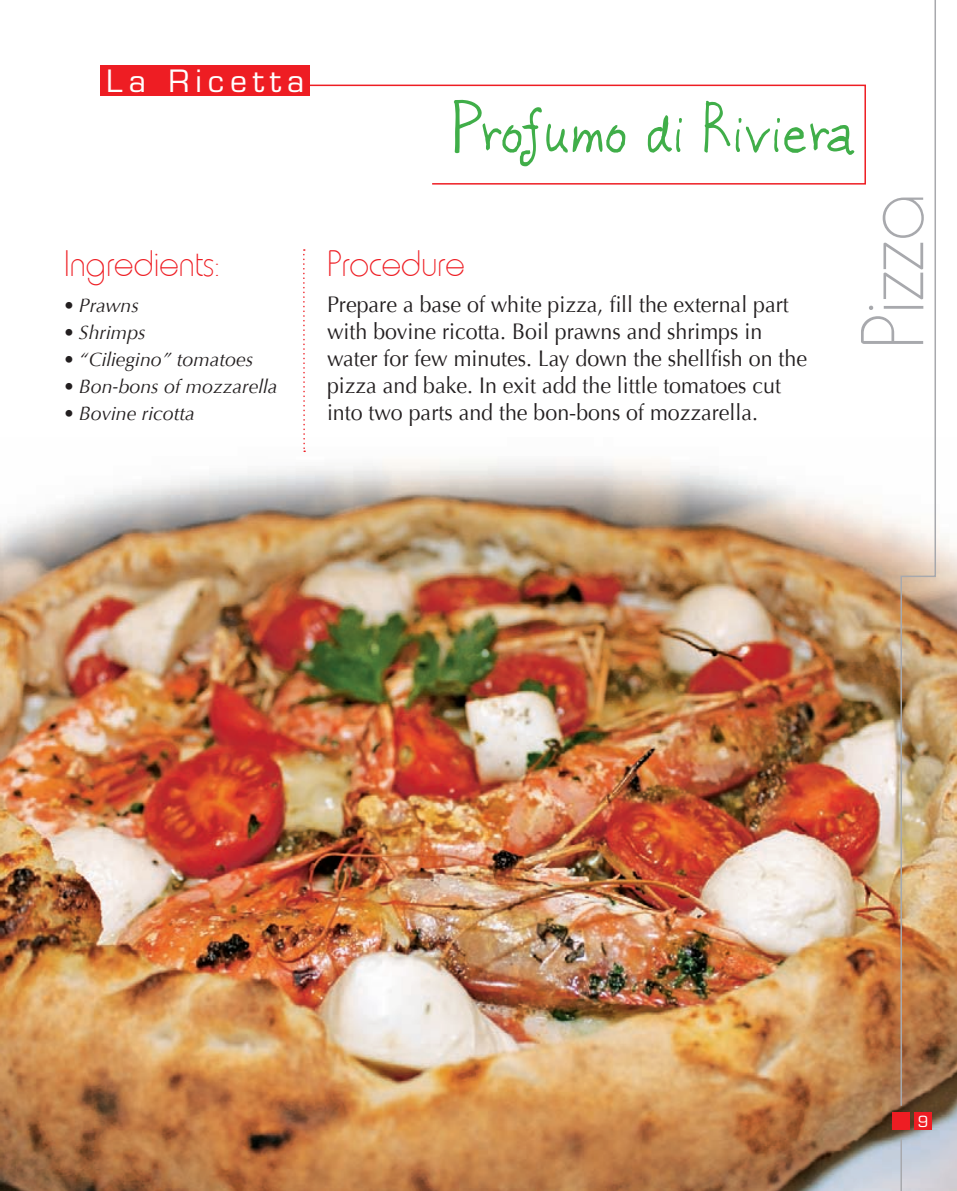
<style>
.page{position:relative;width:957px;height:1191px;background:#fff}
.page>*{position:absolute;margin:0;border:0;box-sizing:border-box;transform-origin:0 0}
.t1{font:100 90px "Hammer";color:#a8a9ad}
.t2{font:60px "juleswriting";color:#40ae49}
.t3{font:100 37.5px "Hammer";color:#ee1d23}
.t4{font:30px "Eurostile";letter-spacing:.2em;color:#fff}
.t5{font:22.5px/27px "Optima";color:#231f20;scale:.95 1}
.t6{font:italic 19.5px "Optima";color:#231f20}
.t7{font:15px "Eurostile";color:#fff}
</style>
<div class="page">
<img style="left:0;top:450px;width:957px;height:741px">
<div style="left:893px;top:1112px;width:17px;height:17px;background:#ee1d23"></div>
<div style="left:914px;top:1112px;width:17px;height:17px;background:#ee1d23"></div>
<hr style="left:900px;top:1137px;width:2px;height:54px;background:#a8a9ad">
<img style="left:899px;top:0;width:37px;height:1107px">
<svg style="left:265px;top:84px;width:601px;height:101px"></svg>
<div style="left:100px;top:65px;width:210px;height:30px;background:#ee1d23"></div>
<svg style="left:303px;top:249px;width:2px;height:203px"></svg>
<h3 class="t4" style="left:106px;top:70px;width:200px">La Ricetta</h3>
<h3 class="t3" style="left:64px;top:242px;width:157px">Ingredients:</h3>
<p class="t6" style="left:64px;top:293px;width:77px">• Prawns</p>
<p class="t6" style="left:64px;top:320px;width:83px">• Shrimps</p>
<p class="t6" style="left:64px;top:348px;width:191px">• “Ciliegino” tomatoes</p>
<p class="t6" style="left:64px;top:375px;width:215px">• Bon-bons of mozzarella</p>
<p class="t6" style="left:64px;top:402px;width:133px">• Bovine ricotta</p>
<h2 class="t2" style="left:451px;top:115px;width:407px">Profumo di Riviera</h2>
<h3 class="t3" style="left:327px;top:242px;width:139px">Procedure</h3>
<p class="t5" style="left:327px;top:291px;width:507px">Prepare a base of white pizza, fill the external part with bovine ricotta. Boil prawns and shrimps in water for few minutes. Lay down the shellfish on the pizza and bake. In exit add the little tomatoes cut into two parts and the bon-bons of mozzarella.</p>
<h1 class="t1" style="left:826px;top:346px;width:158px;rotate:-90deg">Pizza</h1>
<h1 class="t1" style="left:843px;top:349px;width:158px;rotate:-90deg">Pizza</h1>
<p class="t7" style="left:918px;top:1115px;width:12px">9</p>
</div>
